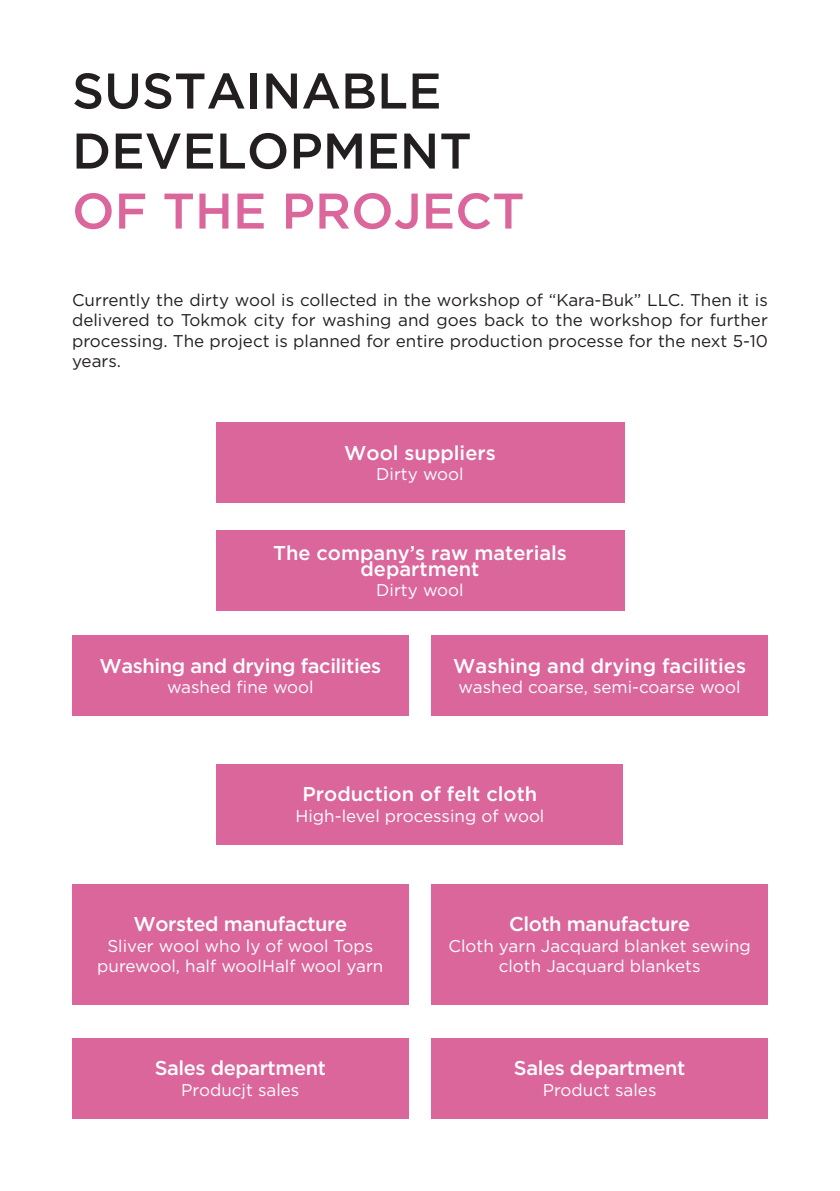
<style>
.page{position:relative;width:840px;height:1191px;background:#fff}
.page>*{position:absolute;margin:0;border:0;box-sizing:border-box;transform-origin:0 0}
.t1{font:500 50px/60px "Gotham Pro";color:#231f20}
.t2{font:500 50px "Gotham Pro";color:#da669c}
.t3{font:500 20px/16px "Gotham Pro";color:#fff;text-align:center}
.t4{font:500 20px "Gotham Pro";letter-spacing:-.02em;color:#fff}
.t5{font:17px/20.4px "Gotham Pro";color:#fff;text-align:center}
.t6{font:17px/20.4px "Gotham Pro";color:#231f20;text-align:justify}
</style>
<div class="page">
<div style="left:215px;top:422px;width:409px;height:81px;background:#da669c"></div>
<div style="left:215px;top:530px;width:409px;height:81px;background:#da669c"></div>
<div style="left:217px;top:764px;width:405px;height:81px;background:#da669c"></div>
<div style="left:72px;top:635px;width:336px;height:81px;background:#da669c"></div>
<div style="left:72px;top:884px;width:336px;height:120px;background:#da669c"></div>
<div style="left:72px;top:1037px;width:336px;height:81px;background:#da669c"></div>
<div style="left:431px;top:884px;width:336px;height:120px;background:#da669c"></div>
<div style="left:431px;top:1037px;width:336px;height:81px;background:#da669c"></div>
<div style="left:431px;top:635px;width:336px;height:81px;background:#da669c"></div>
<h1 class="t1" style="left:72px;top:60px;width:401px">SUSTAINABLE<br>DEVELOPMENT</h1>
<h1 class="t2" style="left:72px;top:182px;width:453px">OF THE PROJECT</h1>
<p class="t6" style="left:72px;top:289px;width:697px">Currently the dirty wool is collected in the workshop of “Kara-Buk” LLC. Then it is delivered to Tokmok city for washing and goes back to the workshop for further processing. The project is planned for entire production processe for the next 5-10 years.</p>
<p class="t3" style="left:344px;top:444px;width:153px">Wool suppliers</p>
<p class="t5" style="left:376px;top:463px;width:89px">Dirty wool</p>
<p class="t3" style="left:273px;top:544px;width:295px">The company’s raw materials department</p>
<p class="t5" style="left:376px;top:580px;width:89px">Dirty wool</p>
<p class="t4" style="left:99px;top:654px;width:283px">Washing and drying facilities</p>
<p class="t5" style="left:167px;top:677px;width:148px">washed fine wool</p>
<p class="t3" style="left:453px;top:657px;width:294px">Washing and drying facilities</p>
<p class="t5" style="left:458px;top:677px;width:283px">washed coarse, semi-coarse wool</p>
<p class="t3" style="left:302px;top:786px;width:236px">Production of felt cloth</p>
<p class="t5" style="left:295px;top:805px;width:250px">High-level processing of wool</p>
<p class="t4" style="left:133px;top:912px;width:215px">Worsted manufacture</p>
<p class="t5" style="left:97px;top:935px;width:287px">Sliver wool who ly of wool Tops purewool, half woolHalf wool yarn</p>
<p class="t4" style="left:155px;top:1057px;width:173px">Sales department</p>
<p class="t5" style="left:181px;top:1079px;width:120px">Producjt sales</p>
<p class="t4" style="left:508px;top:912px;width:182px">Cloth manufacture</p>
<p class="t5" style="left:448px;top:935px;width:303px">Cloth yarn Jacquard blanket sewing cloth Jacquard blankets</p>
<p class="t4" style="left:513px;top:1057px;width:173px">Sales department</p>
<p class="t5" style="left:542px;top:1079px;width:115px">Product sales</p>
</div>
